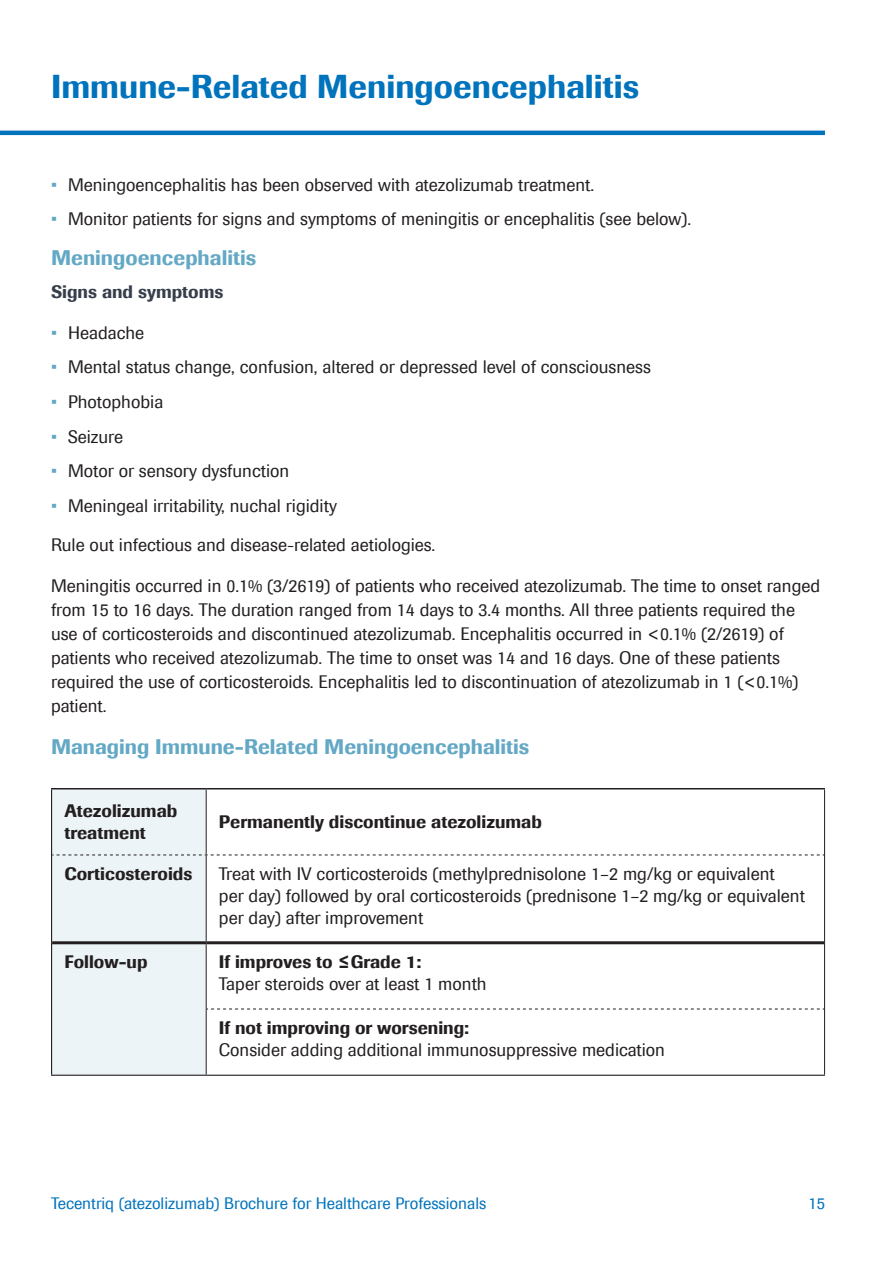
<style>
.page{position:relative;width:893px;height:1263px;background:#fff}
.page>*{position:absolute;margin:0;border:0;box-sizing:border-box;transform-origin:0 0}
.Main_heading{font:500 33px "Imago";color:#0073bd}
._3rd_heading{font:500 21px "Imago";color:#63a8c5}
.body{font:18px/24px "Imago";color:#231f20}
.table_body{font:18px/21.6px "Imago";color:#231f20}
.table_header_left_al{font:500 18px/21.6px "Imago";color:#231f20}
.table_body-2{font:500 18px "Imago";color:#231f20}
.subheading{font:500 18px "Imago";color:#373e4b}
.t1{font:16.5px "Imago";color:#0073bd}
.s1{color:#63a8c5}
.s2{font-weight:500}
</style>
<div class="page">
<hr style="left:0;top:131px;width:825px;height:4px;background:#0073bd">
<hr style="left:51px;top:789px;width:1px;height:66px;background:#231f20">
<hr style="left:51px;top:788px;width:155px;height:1px;background:#231f20">
<hr style="left:206px;top:788px;width:619px;height:1px;background:#231f20">
<hr style="left:824px;top:789px;width:1px;height:66px;background:#231f20">
<hr style="left:51px;top:855px;width:1px;height:88px;background:#231f20">
<hr style="left:824px;top:855px;width:1px;height:88px;background:#231f20">
<hr style="left:51px;top:943px;width:1px;height:66px;background:#231f20">
<hr style="left:51px;top:1009px;width:1px;height:66px;background:#231f20">
<hr style="left:824px;top:943px;width:1px;height:66px;background:#231f20">
<hr style="left:51px;top:1075px;width:155px;height:1px;background:#231f20">
<hr style="left:824px;top:1009px;width:1px;height:66px;background:#231f20">
<hr style="left:206px;top:1075px;width:619px;height:1px;background:#231f20">
<svg style="left:52px;top:789px;width:772px;height:286px"></svg>
<hr style="left:52px;top:941px;width:154px;height:3px;background:#231f20">
<hr style="left:206px;top:941px;width:618px;height:3px;background:#231f20">
<p class="Main_heading" style="left:51px;top:65px;width:590px">Immune-Related Meningoencephalitis</p>
<p class="body" style="left:51px;top:172px;width:545px"><span class="s1">•</span> Meningoencephalitis has been observed with atezolizumab treatment.</p>
<p class="body" style="left:51px;top:207px;width:642px"><span class="s1">•</span> Monitor patients for signs and symptoms of meningitis or encephalitis (see below).</p>
<p class="_3rd_heading" style="left:51px;top:244px;width:207px">Meningoencephalitis</p>
<p class="subheading" style="left:51px;top:280px;width:174px">Signs and symptoms</p>
<p class="body" style="left:51px;top:320px;width:95px"><span class="s1">•</span> Headache</p>
<p class="body" style="left:51px;top:355px;width:601px"><span class="s1">•</span> Mental status change, confusion, altered or depressed level of consciousness</p>
<p class="body" style="left:51px;top:389px;width:114px"><span class="s1">•</span> Photophobia</p>
<p class="body" style="left:51px;top:424px;width:74px"><span class="s1">•</span> Seizure</p>
<p class="body" style="left:51px;top:459px;width:240px"><span class="s1">•</span> Motor or sensory dysfunction</p>
<p class="body" style="left:51px;top:493px;width:287px"><span class="s1">•</span> Meningeal irritability, nuchal rigidity</p>
<p class="body" style="left:51px;top:532px;width:386px">Rule out infectious and disease-related aetiologies.</p>
<p class="body" style="left:51px;top:573px;width:771px">Meningitis occurred in 0.1% (3/2619) of patients who received atezolizumab. The time to onset ranged from 15 to 16 days. The duration ranged from 14 days to 3.4 months. All three patients required the use of corticosteroids and discontinued atezolizumab. Encephalitis occurred in &lt;0.1% (2/2619) of patients who received atezolizumab. The time to onset was 14 and 16 days. One of these patients required the use of corticosteroids. Encephalitis led to discontinuation of atezolizumab in 1 (&lt;0.1%) patient.</p>
<p class="_3rd_heading" style="left:51px;top:733px;width:480px">Managing Immune-Related Meningoencephalitis</p>
<p class="table_header_left_al" style="left:64px;top:800px;width:114px">Atezolizumab treatment</p>
<p class="table_body-2" style="left:219px;top:810px;width:324px">Permanently discontinue atezolizumab</p>
<p class="table_header_left_al" style="left:64px;top:863px;width:130px">Corticosteroids</p>
<p class="table_body" style="left:219px;top:863px;width:587px">Treat with IV corticosteroids (methylprednisolone 1–2 mg/kg or equivalent<br>per day) followed by oral corticosteroids (prednisone 1–2 mg/kg or equivalent per day) after improvement</p>
<p class="table_header_left_al" style="left:64px;top:951px;width:85px">Follow-up</p>
<p class="table_body" style="left:219px;top:951px;width:269px"><span class="s2">If improves to ≤Grade 1:<br></span>Taper steroids over at least 1 month</p>
<p class="table_body" style="left:219px;top:1017px;width:448px"><span class="s2">If not improving or worsening:<br></span>Consider adding additional immunosuppressive medication</p>
<p class="t1" style="left:51px;top:1192px;width:437px">Tecentriq (atezolizumab) Brochure for Healthcare Professionals</p>
<p class="t1" style="left:808px;top:1192px;width:18px">15</p>
</div>
